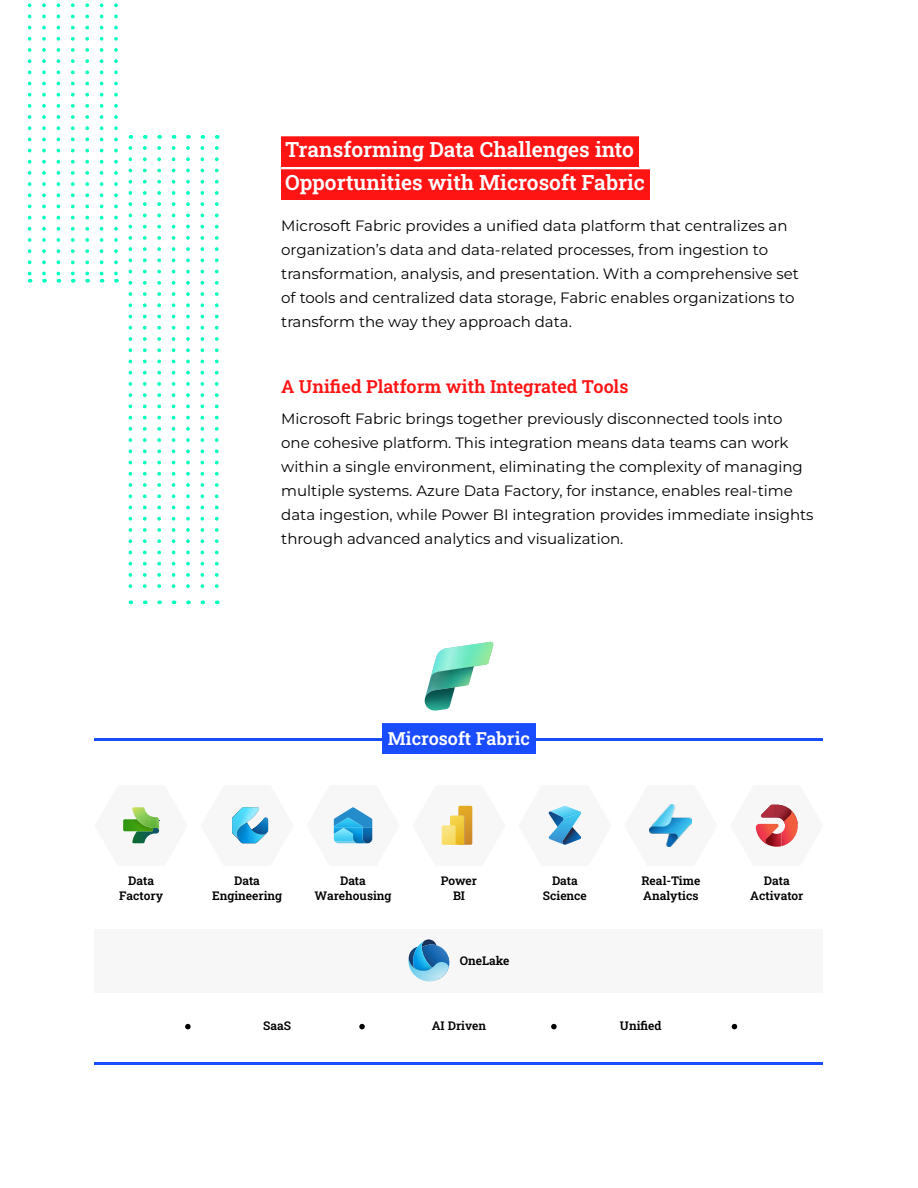
<style>
.page{position:relative;width:918px;height:1188px;background:#fff}
.page>*{position:absolute;margin:0;border:0;box-sizing:border-box;transform-origin:0 0}
.t1{font:600 21px/33px "Roboto Slab";color:#fff}
.t2{font:600 18px "Roboto Slab";color:#ff1414}
.t3{font:600 18px "Roboto Slab";color:#fff}
.t4{font:100 15px/24px "Montserrat";color:#000}
.t5{font:600 12px/15px "Roboto Slab";color:#000;text-align:center}
</style>
<div class="page">
<div style="left:281px;top:136px;width:358px;height:31px;background:#ff1414"></div>
<div style="left:281px;top:170px;width:369px;height:30px;background:#ff1414"></div>
<hr style="left:94px;top:739px;width:730px;height:2px;background:#194bff">
<hr style="left:94px;top:1063px;width:730px;height:2px;background:#194bff">
<div style="left:94px;top:929px;width:730px;height:64px;background:#f7f7f7"></div>
<div style="left:382px;top:723px;width:154px;height:31px;background:#194bff"></div>
<svg style="left:755px;top:804px;width:43px;height:43px"></svg>
<svg style="left:239px;top:808px;width:30px;height:36px"></svg>
<img style="left:232px;top:807px;width:27px;height:34px">
<svg style="left:333px;top:807px;width:40px;height:37px"></svg>
<img style="left:334px;top:828px;width:20px;height:13px">
<svg style="left:548px;top:805px;width:34px;height:40px"></svg>
<img style="left:550px;top:806px;width:31px;height:13px">
<svg style="left:441px;top:805px;width:32px;height:40px"></svg>
<svg style="left:123px;top:807px;width:37px;height:37px"></svg>
<img style="left:149px;top:815px;width:10px;height:15px">
<img style="left:650px;top:805px;width:42px;height:42px">
<svg style="left:408px;top:939px;width:41px;height:43px"></svg>
<svg style="left:359px;top:1024px;width:6px;height:5px"></svg>
<svg style="left:185px;top:1024px;width:6px;height:5px"></svg>
<svg style="left:551px;top:1024px;width:6px;height:5px"></svg>
<svg style="left:732px;top:1024px;width:5px;height:5px"></svg>
<img style="left:428px;top:680px;width:42px;height:8px">
<svg style="left:430px;top:642px;width:64px;height:38px"></svg>
<img style="left:424px;top:698px;width:26px;height:13px">
<svg style="left:425px;top:687px;width:30px;height:18px"></svg>
<svg style="left:129px;top:148px;width:3px;height:456px"></svg>
<svg style="left:143px;top:148px;width:4px;height:456px"></svg>
<svg style="left:186px;top:148px;width:4px;height:456px"></svg>
<svg style="left:200px;top:148px;width:4px;height:456px"></svg>
<svg style="left:157px;top:148px;width:4px;height:456px"></svg>
<svg style="left:172px;top:148px;width:3px;height:456px"></svg>
<svg style="left:215px;top:148px;width:4px;height:456px"></svg>
<svg style="left:28px;top:3px;width:3px;height:280px"></svg>
<svg style="left:71px;top:3px;width:4px;height:280px"></svg>
<svg style="left:85px;top:3px;width:4px;height:280px"></svg>
<svg style="left:42px;top:3px;width:4px;height:280px"></svg>
<svg style="left:57px;top:3px;width:3px;height:280px"></svg>
<svg style="left:100px;top:3px;width:3px;height:280px"></svg>
<svg style="left:114px;top:3px;width:4px;height:280px"></svg>
<h1 class="t1" style="left:285px;top:133px;width:361px">Transforming Data Challenges into<br>Opportunities with Microsoft Fabric</h1>
<p class="t4" style="left:281px;top:213px;width:519px">Microsoft Fabric provides a unified data platform that centralizes an organization’s data and data-related processes, from ingestion to transformation, analysis, and presentation. With a comprehensive set of tools and centralized data storage, Fabric enables organizations to transform the way they approach data.</p>
<p class="t2" style="left:281px;top:374px;width:349px">A Unified Platform with Integrated Tools</p>
<p class="t4" style="left:281px;top:406px;width:534px">Microsoft Fabric brings together previously disconnected tools into one cohesive platform. This integration means data teams can work within a single environment, eliminating the complexity of managing multiple systems. Azure Data Factory, for instance, enables real-time data ingestion, while Power BI integration provides immediate insights through advanced analytics and visualization.</p>
<p class="t3" style="left:388px;top:726px;width:144px">Microsoft Fabric</p>
<p class="t5" style="left:119px;top:873px;width:45px">Data<br>Factory</p>
<p class="t5" style="left:212px;top:873px;width:72px">Data<br>Engineering</p>
<p class="t5" style="left:263px;top:1018px;width:29px">SaaS</p>
<p class="t5" style="left:315px;top:873px;width:78px">Data<br>Warehousing</p>
<p class="t5" style="left:441px;top:873px;width:38px">Power<br>BI</p>
<p class="t5" style="left:460px;top:953px;width:51px">OneLake</p>
<p class="t5" style="left:432px;top:1018px;width:56px">AI Driven</p>
<p class="t5" style="left:543px;top:873px;width:46px">Data<br>Science</p>
<p class="t5" style="left:641px;top:873px;width:60px;text-align:left">Real-Time<br>Analytics</p>
<p class="t5" style="left:620px;top:1018px;width:43px">Unified</p>
<p class="t5" style="left:750px;top:873px;width:55px">Data<br>Activator</p>
</div>
